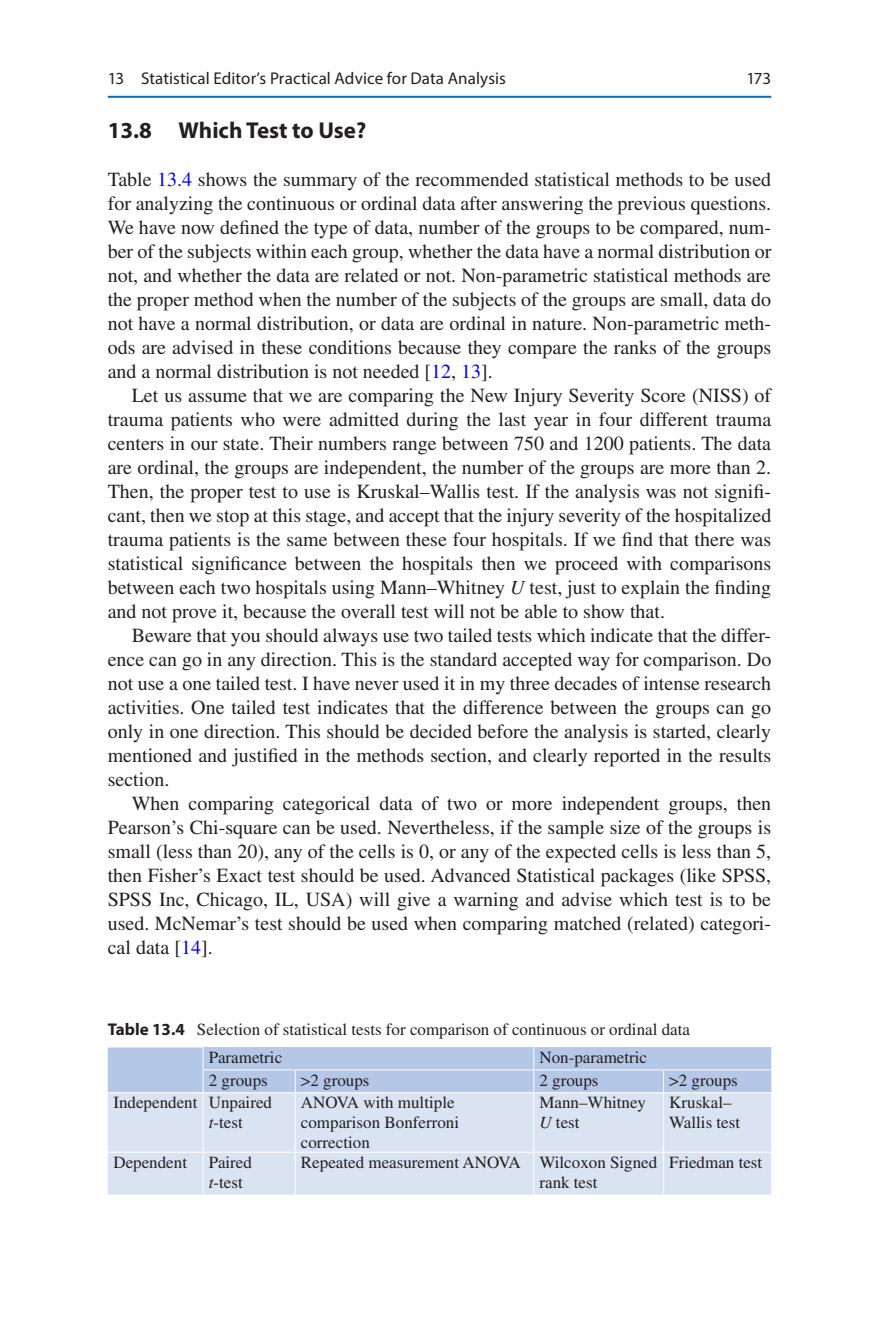
<style>
.page{position:relative;width:879px;height:1333px;background:#fff}
.page>*{position:absolute;margin:0;border:0;box-sizing:border-box;transform-origin:0 0}
._1_hd{font:700 23px "Myriad Pro";color:#231f20}
.Text{font:20px/24px "Times LT Std";color:#231f20;text-align:justify}
.Text_flush{font:20px/24px "Times LT Std";color:#231f20;text-align:justify}
.T_Body{font:17px/20px "Times LT Std";color:#231f20}
.t1{font:17px "Myriad Pro";letter-spacing:.005em;color:#231f20}
.T_Head{font:17px "Times LT Std";color:#231f20}
.s1{color:#00f}
.s2{font-style:italic}
.s3{font-family:"Myriad Pro";font-weight:700}
</style>
<div class="page">
<div style="left:108px;top:1093px;width:663px;height:101px;background:#d9e3f2"></div>
<hr style="left:203px;top:1093px;width:1px;height:58px;background:#fff">
<hr style="left:295px;top:1093px;width:1px;height:58px;background:#fff">
<hr style="left:533px;top:1093px;width:1px;height:58px;background:#fff">
<hr style="left:663px;top:1093px;width:1px;height:58px;background:#fff">
<div style="left:108px;top:1047px;width:663px;height:45px;background:#b5c7e6"></div>
<hr style="left:534px;top:1069px;width:129px;height:1px;background:#fff">
<hr style="left:663px;top:1069px;width:108px;height:1px;background:#fff">
<hr style="left:534px;top:1151px;width:130px;height:1px;background:#fff">
<hr style="left:295px;top:1151px;width:239px;height:1px;background:#fff">
<hr style="left:533px;top:1152px;width:1px;height:42px;background:#fff">
<hr style="left:203px;top:1151px;width:92px;height:1px;background:#fff">
<hr style="left:295px;top:1152px;width:1px;height:42px;background:#fff">
<hr style="left:664px;top:1151px;width:107px;height:1px;background:#fff">
<hr style="left:663px;top:1152px;width:1px;height:42px;background:#fff">
<hr style="left:108px;top:1151px;width:95px;height:1px;background:#fff">
<hr style="left:203px;top:1152px;width:1px;height:42px;background:#fff">
<hr style="left:108px;top:96px;width:663px;height:2px;background:#0073bc">
<p class="t1" style="left:108px;top:68px;width:399px">13 Statistical Editor’s Practical Advice for Data Analysis</p>
<p class="t1" style="left:746px;top:68px;width:26px">173</p>
<h2 class="_1_hd" style="left:108px;top:115px;width:260px">13.8 Which Test to Use?</h2>
<p class="Text_flush" style="left:108px;top:167px;width:665px">Table <span class="s1">13.4</span> shows the summary of the recommended statistical methods to be used for analyzing the continuous or ordinal data after answering the previous questions.<br>We have now defined the type of data, number of the groups to be compared, num&shy;ber of the subjects within each group, whether the data have a normal distribution or not, and whether the data are related or not. Non-parametric statistical methods are the proper method when the number of the subjects of the groups are small, data do not have a normal distribution, or data are ordinal in nature. Non-parametric meth&shy;ods are advised in these conditions because they compare the ranks of the groups and a normal distribution is not needed [<span class="s1">12</span>, <span class="s1">13</span>].</p>
<p class="Text" style="left:108px;top:383px;width:665px;text-indent:24px">Let us assume that we are comparing the New Injury Severity Score (NISS) of trauma patients who were admitted during the last year in four different trauma centers in our state. Their numbers range between 750 and 1200 patients. The data are ordinal, the groups are independent, the number of the groups are more than 2.<br>Then, the proper test to use is Kruskal–Wallis test. If the analysis was not signifi&shy;cant, then we stop at this stage, and accept that the injury severity of the hospitalized trauma patients is the same between these four hospitals. If we find that there was statistical significance between the hospitals then we proceed with comparisons between each two hospitals using Mann–Whitney <span class="s2">U</span> test, just to explain the finding and not prove it, because the overall test will not be able to show that.</p>
<p class="Text" style="left:108px;top:623px;width:665px;text-indent:24px">Beware that you should always use two tailed tests which indicate that the differ&shy;ence can go in any direction. This is the standard accepted way for comparison. Do not use a one tailed test. I have never used it in my three decades of intense research activities. One tailed test indicates that the difference between the groups can go only in one direction. This should be decided before the analysis is started, clearly mentioned and justified in the methods section, and clearly reported in the results section.</p>
<p class="Text" style="left:108px;top:791px;width:665px;text-indent:24px">When comparing categorical data of two or more independent groups, then Pearson’s Chi-square can be used. Nevertheless, if the sample size of the groups is small (less than 20), any of the cells is 0, or any of the expected cells is less than 5, then Fisher’s Exact test should be used. Advanced Statistical packages (like SPSS, SPSS Inc, Chicago, IL, USA) will give a warning and advise which test is to be used. McNemar’s test should be used when comparing matched (related) categori&shy;cal data [<span class="s1">14</span>].</p>
<p class="T_Body" style="left:108px;top:1018px;width:584px"><span class="s3">Table 13.4</span> Selection of statistical tests for comparison of continuous or ordinal data</p>
<p class="T_Head" style="left:209px;top:1047px;width:75px">Parametric</p>
<p class="T_Head" style="left:539px;top:1047px;width:109px">Non-parametric</p>
<p class="T_Head" style="left:209px;top:1070px;width:61px">2 groups</p>
<p class="T_Head" style="left:301px;top:1070px;width:70px">&gt;2 groups</p>
<p class="T_Head" style="left:539px;top:1070px;width:61px">2 groups</p>
<p class="T_Head" style="left:669px;top:1070px;width:70px">&gt;2 groups</p>
<p class="T_Body" style="left:113px;top:1092px;width:86px">Independent</p>
<p class="T_Body" style="left:209px;top:1092px;width:65px">Unpaired <span class="s2">t</span>-test</p>
<p class="T_Body" style="left:301px;top:1092px;width:160px">ANOVA with multiple comparison Bonferroni correction</p>
<p class="T_Body" style="left:539px;top:1092px;width:108px">Mann–Whitney<br><span class="s2">U</span> test</p>
<p class="T_Body" style="left:669px;top:1092px;width:72px">Kruskal–<br>Wallis test</p>
<p class="T_Body" style="left:113px;top:1152px;width:75px">Dependent</p>
<p class="T_Body" style="left:209px;top:1152px;width:45px">Paired <span class="s2">t</span>-test</p>
<p class="T_Body" style="left:301px;top:1152px;width:221px">Repeated measurement ANOVA</p>
<p class="T_Body" style="left:539px;top:1152px;width:119px">Wilcoxon Signed rank test</p>
<p class="T_Body" style="left:669px;top:1152px;width:95px">Friedman test</p>
</div>
